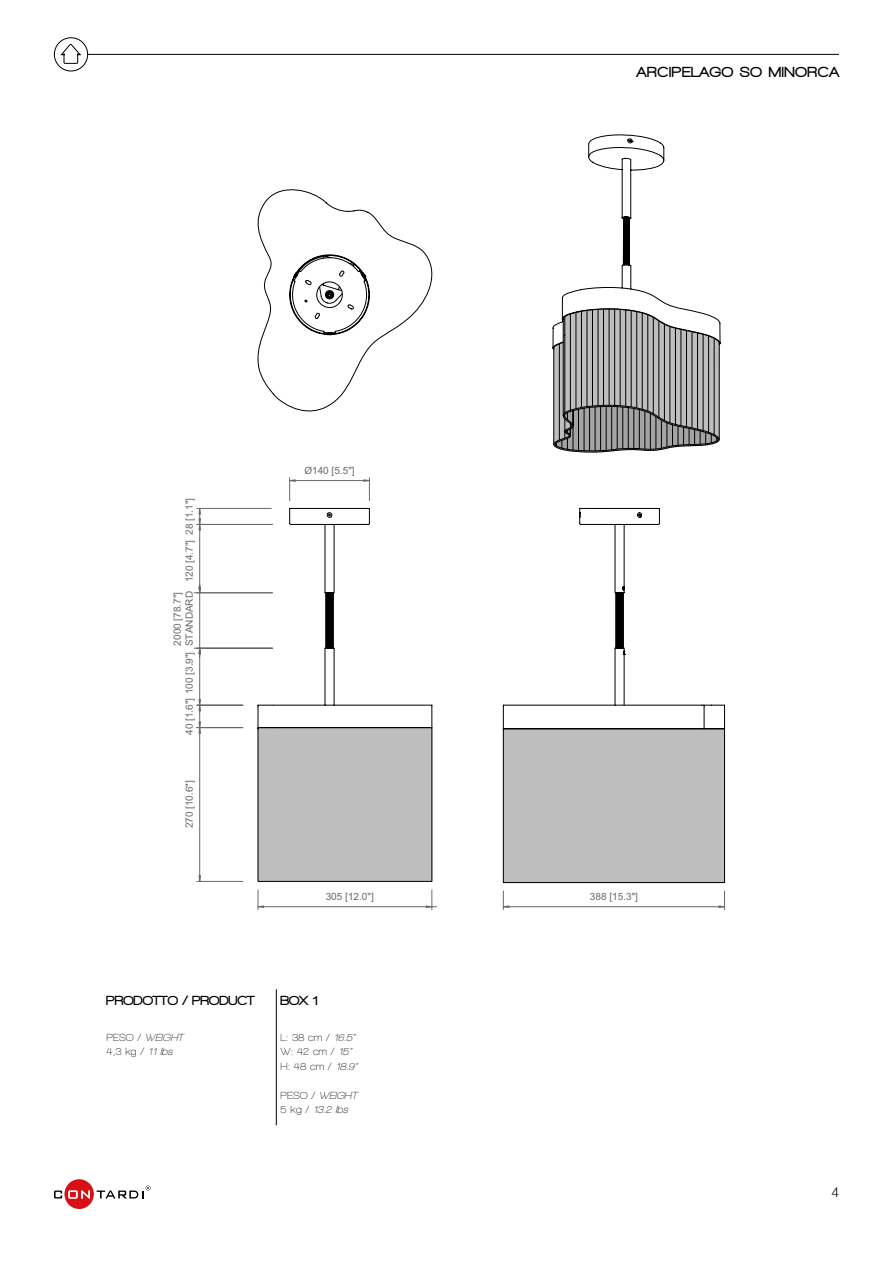
<style>
.page{position:relative;width:893px;height:1263px;background:#fff}
.page>*{position:absolute;margin:0;border:0;box-sizing:border-box;transform-origin:0 0}
.t1{font:900 15px "Walkway";letter-spacing:.05em;color:#000}
.t2{font:900 13.5px "Walkway";color:#000}
.t3{font:300 13.5px "Helvetica";color:#000}
.t4{font:600 10.5px/14.4px "Walkway";color:#000}
.t5{font:italic 600 10.5px/14.4px "Walkway";color:#000}
.t6{font:10.05px/11.9px "Arial";letter-spacing:-.005em;color:#696969}
.s1{font-style:italic}
.s2{font-style:normal}
</style>
<div class="page">
<svg style="left:54px;top:1179px;width:97px;height:30px"></svg>
<hr style="left:54px;top:54px;width:785px;height:1px;background:#000">
<hr style="left:276px;top:989px;width:1px;height:136px;background:#000">
<svg style="left:54px;top:38px;width:34px;height:33px"></svg>
<div style="left:54px;top:37px;width:34px;height:34px;border:1px solid #000;border-radius:50%"></div>
<svg style="left:60px;top:43px;width:22px;height:21px"></svg>
<svg style="left:252px;top:189px;width:473px;height:694px"></svg>
<svg style="left:293px;top:255px;width:174px;height:475px"></svg>
<hr style="left:197px;top:508px;width:74px;height:1px;background:#696969">
<svg style="left:199px;top:509px;width:2px;height:21px"></svg>
<svg style="left:289px;top:478px;width:6px;height:23px"></svg>
<svg style="left:364px;top:478px;width:6px;height:23px"></svg>
<hr style="left:290px;top:480px;width:79px;height:1px;background:#696969">
<hr style="left:194px;top:648px;width:78px;height:1px;background:#696969">
<hr style="left:194px;top:592px;width:78px;height:1px;background:#696969">
<hr style="left:199px;top:584px;width:1px;height:73px;background:#696969">
<hr style="left:197px;top:881px;width:46px;height:1px;background:#696969">
<hr style="left:199px;top:728px;width:1px;height:153px;background:#696969">
<hr style="left:197px;top:727px;width:46px;height:1px;background:#696969">
<svg style="left:199px;top:699px;width:2px;height:34px"></svg>
<hr style="left:197px;top:705px;width:46px;height:1px;background:#696969">
<hr style="left:199px;top:648px;width:1px;height:57px;background:#696969">
<svg style="left:258px;top:890px;width:6px;height:19px"></svg>
<svg style="left:426px;top:890px;width:7px;height:19px"></svg>
<hr style="left:263px;top:906px;width:174px;height:1px;background:#696969">
<svg style="left:503px;top:891px;width:6px;height:18px"></svg>
<svg style="left:719px;top:891px;width:6px;height:18px"></svg>
<hr style="left:503px;top:906px;width:221px;height:1px;background:#696969">
<hr style="left:197px;top:524px;width:75px;height:1px;background:#696969">
<hr style="left:199px;top:524px;width:1px;height:69px;background:#696969">
<svg style="left:467px;top:53px;width:333px;height:775px"></svg>
<h1 class="t1" style="left:637px;top:64px;width:203px">ARCIPELAGO SO MINORCA</h1>
<p class="t6" style="left:183px;top:535px;width:38px;rotate:-90deg">28 [1.1"]</p>
<p class="t6" style="left:183px;top:582px;width:44px;rotate:-90deg">120 [4.7"]</p>
<p class="t6" style="left:171px;top:646px;width:57px;rotate:-90deg">2000 [78.7"]<br>STANDARD</p>
<p class="t6" style="left:183px;top:735px;width:84px;rotate:-90deg">40 [1.6"] 100 [3.9"]</p>
<p class="t6" style="left:183px;top:828px;width:49px;rotate:-90deg">270 [10.6"]</p>
<p class="t6" style="left:304px;top:464px;width:52px">Ø140 [5.5"]</p>
<p class="t6" style="left:326px;top:890px;width:50px">305 [12.0"]</p>
<p class="t6" style="left:590px;top:890px;width:50px">388 [15.3"]</p>
<h2 class="t2" style="left:106px;top:993px;width:150px">PRODOTTO / PRODUCT</h2>
<h2 class="t2" style="left:281px;top:993px;width:39px">BOX 1</h2>
<p class="t4" style="left:281px;top:1030px;width:78px">L: 38 cm / <span class="s1">16.5”<br></span>W: 42 cm / <span class="s1">15”<br></span>H: 48 cm / <span class="s1">18.9”</span></p>
<p class="t5" style="left:281px;top:1088px;width:78px"><span class="s2">PESO /</span> WEIGHT<br><span class="s2">5 kg /</span> 13.2 lbs</p>
<p class="t4" style="left:107px;top:1030px;width:78px">PESO / <span class="s1">WEIGHT<br></span>4,3 kg / <span class="s1">11 Ibs</span></p>
<h2 class="t3" style="left:831px;top:1184px;width:9px">4</h2>
</div>
